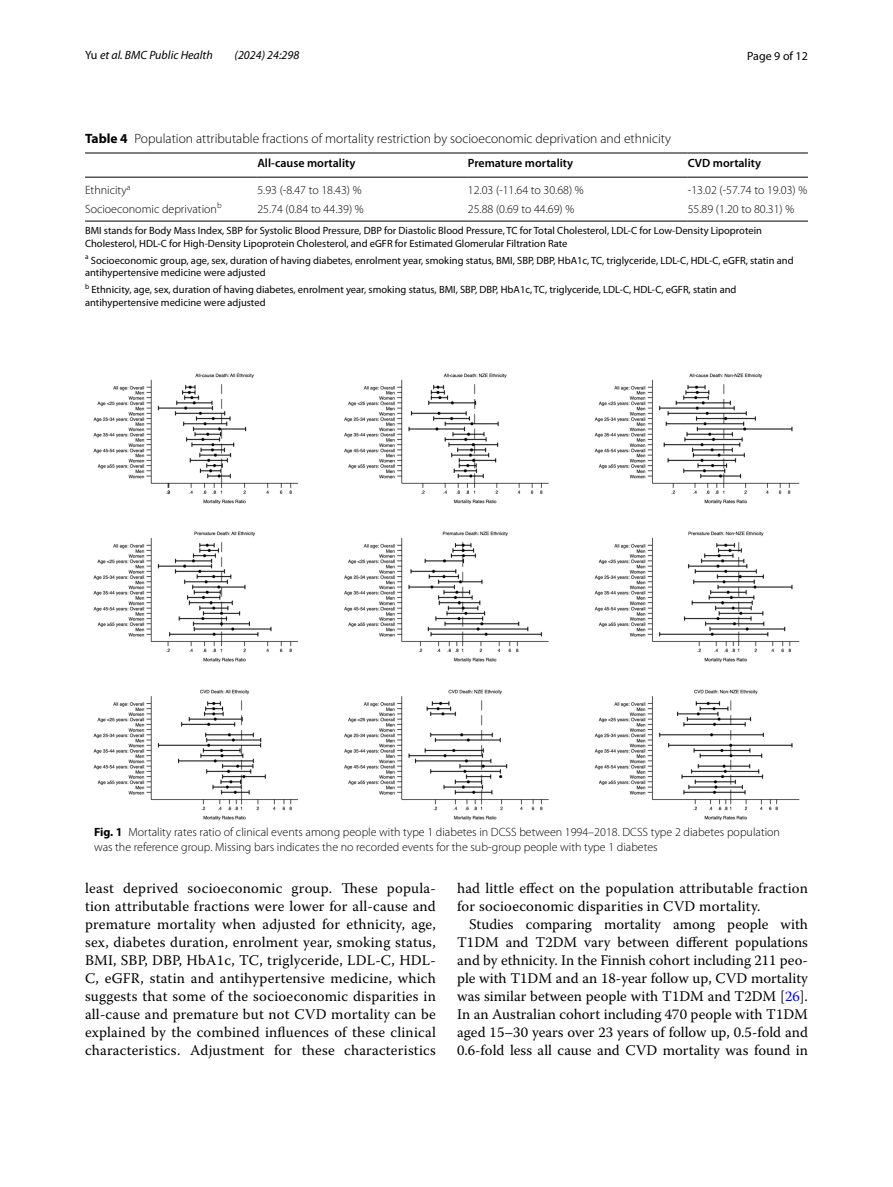
<style>
.page{position:relative;width:893px;height:1187px;background:#fff}
.page>*{position:absolute;margin:0;border:0;box-sizing:border-box;transform-origin:0 0}
.t1{font:14.7px/18px "Warnock Pro";letter-spacing:.015em;color:#000;text-align:justify}
.t2{font:300 13.5px "Myriad Pro";color:#000}
.t3{font:300 12px/15px "Myriad Pro";color:#000}
.t4{font:600 12px "Myriad Pro";color:#000}
.t5{font:italic 12px "Myriad Pro";color:#000}
.t6{font:12px "Myriad Pro";color:#000}
.t7{font:10.5px/12.8px "Myriad Pro";color:#000}
.s1{font-style:normal}
.s2{font-weight:700}
.s3{color:#00f}
</style>
<div class="page">
<hr style="left:85px;top:153px;width:172px;height:1px;background:#000">
<hr style="left:85px;top:177px;width:172px;height:1px;background:#000">
<hr style="left:257px;top:153px;width:211px;height:1px;background:#000">
<hr style="left:257px;top:177px;width:211px;height:1px;background:#000">
<hr style="left:468px;top:153px;width:220px;height:1px;background:#000">
<hr style="left:468px;top:177px;width:220px;height:1px;background:#000">
<hr style="left:688px;top:153px;width:120px;height:1px;background:#000">
<hr style="left:688px;top:177px;width:120px;height:1px;background:#000">
<hr style="left:85px;top:221px;width:172px;height:1px;background:#000">
<hr style="left:257px;top:221px;width:211px;height:1px;background:#000">
<hr style="left:468px;top:221px;width:220px;height:1px;background:#000">
<hr style="left:688px;top:221px;width:120px;height:1px;background:#000">
<img style="left:93px;top:374px;width:707px;height:446px">
<p class="t5" style="left:85px;top:48px;width:129px"><span class="s1">Yu</span> et al. BMC Public Health</p>
<p class="t5" style="left:235px;top:48px;width:66px">(2024) 24:298</p>
<p class="t6" style="left:747px;top:48px;width:62px">Page 9 of 12</p>
<p class="t2" style="left:85px;top:131px;width:588px"><span class="s2">Table 4</span> Population attributable fractions of mortality restriction by socioeconomic deprivation and ethnicity</p>
<p class="t4" style="left:257px;top:156px;width:99px">All-cause mortality</p>
<p class="t4" style="left:468px;top:156px;width:107px">Premature mortality</p>
<p class="t4" style="left:688px;top:156px;width:75px">CVD mortality</p>
<p class="t3" style="left:85px;top:183px;width:47px">Ethnicity<sup>a</sup></p>
<p class="t3" style="left:257px;top:183px;width:106px">5.93 (-8.47 to 18.43) %</p>
<p class="t3" style="left:468px;top:183px;width:117px">12.03 (-11.64 to 30.68) %</p>
<p class="t3" style="left:688px;top:183px;width:121px">-13.02 (-57.74 to 19.03) %</p>
<p class="t3" style="left:85px;top:201px;width:138px">Socioeconomic deprivation<sup>b</sup></p>
<p class="t3" style="left:257px;top:201px;width:108px">25.74 (0.84 to 44.39) %</p>
<p class="t3" style="left:468px;top:201px;width:108px">25.88 (0.69 to 44.69) %</p>
<p class="t3" style="left:688px;top:201px;width:108px">55.89 (1.20 to 80.31) %</p>
<p class="t7" style="left:85px;top:224px;width:678px">BMI stands for Body Mass Index, SBP for Systolic Blood Pressure, DBP for Diastolic Blood Pressure, TC for Total Cholesterol, LDL-C for Low-Density Lipoprotein<br>Cholesterol, HDL-C for High-Density Lipoprotein Cholesterol, and eGFR for Estimated Glomerular Filtration Rate</p>
<p class="t7" style="left:85px;top:253px;width:710px"><sup>a</sup> Socioeconomic group, age, sex, duration of having diabetes, enrolment year, smoking status, BMI, SBP, DBP, HbA1c, TC, triglyceride, LDL-C, HDL-C, eGFR, statin and antihypertensive medicine were adjusted</p>
<p class="t7" style="left:85px;top:283px;width:653px"><sup>b</sup> Ethnicity, age, sex, duration of having diabetes, enrolment year, smoking status, BMI, SBP, DBP, HbA1c, TC, triglyceride, LDL-C, HDL-C, eGFR, statin and antihypertensive medicine were adjusted</p>
<p class="t3" style="left:94px;top:824px;width:687px"><span class="s2">Fig. 1</span> Mortality rates ratio of clinical events among people with type 1 diabetes in DCSS between 1994–2018. DCSS type 2 diabetes population was the reference group. Missing bars indicates the no recorded events for the sub-group people with type 1 diabetes</p>
<p class="t1" style="left:85px;top:879px;width:352px">least deprived socioeconomic group. These popula&shy;tion attributable fractions were lower for all-cause and premature mortality when adjusted for ethnicity, age, sex, diabetes duration, enrolment year, smoking status, BMI, SBP, DBP, HbA1c, TC, triglyceride, LDL-C, HDL-C, eGFR, statin and antihypertensive medicine, which suggests that some of the socioeconomic disparities in all-cause and premature but not CVD mortality can be explained by the combined influences of these clinical characteristics. Adjustment for these characteristics</p>
<p class="t1" style="left:457px;top:878px;width:352px">had little effect on the population attributable fraction for socioeconomic disparities in CVD mortality.</p>
<p class="t1" style="left:457px;top:914px;width:352px;text-indent:12px">Studies comparing mortality among people with T1DM and T2DM vary between different populations and by ethnicity. In the Finnish cohort including 211 peo&shy;ple with T1DM and an 18-year follow up, CVD mortality was similar between people with T1DM and T2DM [<span class="s3">26</span>].<br>In an Australian cohort including 470 people with T1DM aged 15–30 years over 23 years of follow up, 0.5-fold and 0.6-fold less all cause and CVD mortality was found in</p>
</div>
